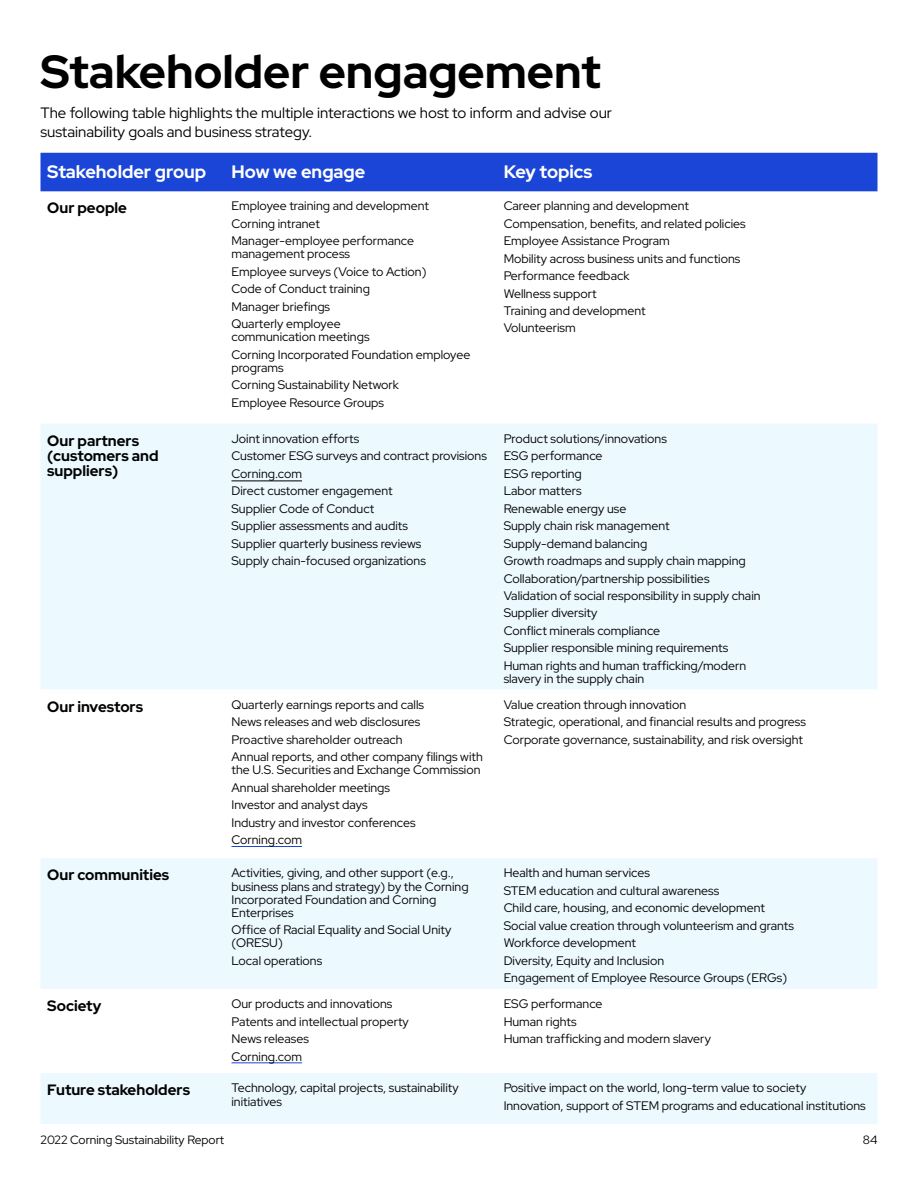
<style>
.page{position:relative;width:918px;height:1188px;background:#fff}
.page>*{position:absolute;margin:0;border:0;box-sizing:border-box;transform-origin:0 0}
.TOC_base{font:700 46.5px "Red Hat Display";color:#000}
.Index_Body{font:700 18px "Red Hat Display";color:#fff}
.Table_Body_Text{font:700 18px "Red Hat Display";color:#fff}
.Body_text_10_13{font:15px/19.5px "Red Hat Display";color:#000}
.Index_Body-2{font:700 15px/15px "Red Hat Display";color:#000}
.Index_Body-3{font:12.3px/13.2px "Red Hat Display";color:#000}
.t1{font:12px "Red Hat Display";color:#000}
</style>
<div class="page">
<div style="left:40px;top:153px;width:838px;height:38px;background:#1a45d7"></div>
<div style="left:41px;top:424px;width:836px;height:700px;background:#ecf9ff"></div>
<svg style="left:41px;top:690px;width:836px;height:383px"></svg>
<hr style="left:232px;top:481px;width:70px;height:1px;background:#000">
<hr style="left:232px;top:846px;width:70px;height:1px;background:#1a45d7">
<hr style="left:232px;top:1063px;width:70px;height:1px;background:#1a45d7">
<p class="TOC_base" style="left:40px;top:41px;width:562px">Stakeholder engagement</p>
<p class="Body_text_10_13" style="left:40px;top:102px;width:573px">The following table highlights the multiple interactions we host to inform and advise our sustainability goals and business strategy.</p>
<p class="Index_Body" style="left:47px;top:160px;width:161px">Stakeholder group</p>
<p class="Table_Body_Text" style="left:232px;top:160px;width:135px">How we engage</p>
<p class="Index_Body" style="left:504px;top:160px;width:90px">Key topics</p>
<p class="Index_Body-2" style="left:47px;top:200px;width:81px">Our people</p>
<p class="Index_Body-3" style="left:232px;top:199px;width:199px">Employee training and development</p>
<p class="Index_Body-3" style="left:232px;top:217px;width:90px">Corning intranet</p>
<p class="Index_Body-3" style="left:232px;top:234px;width:184px">Manager-employee performance management process</p>
<p class="Index_Body-3" style="left:232px;top:265px;width:197px">Employee surveys (Voice to Action)</p>
<p class="Index_Body-3" style="left:232px;top:282px;width:140px">Code of Conduct training</p>
<p class="Index_Body-3" style="left:232px;top:299px;width:100px">Manager briefings</p>
<p class="Index_Body-3" style="left:232px;top:317px;width:140px">Quarterly employee communication meetings</p>
<p class="Index_Body-3" style="left:232px;top:347px;width:240px">Corning Incorporated Foundation employee programs</p>
<p class="Index_Body-3" style="left:232px;top:378px;width:169px">Corning Sustainability Network</p>
<p class="Index_Body-3" style="left:232px;top:395px;width:154px">Employee Resource Groups</p>
<p class="Index_Body-3" style="left:504px;top:199px;width:187px">Career planning and development</p>
<p class="Index_Body-3" style="left:504px;top:217px;width:244px">Compensation, benefits, and related policies</p>
<p class="Index_Body-3" style="left:504px;top:234px;width:168px">Employee Assistance Program</p>
<p class="Index_Body-3" style="left:504px;top:251px;width:238px">Mobility across business units and functions</p>
<p class="Index_Body-3" style="left:504px;top:269px;width:127px">Performance feedback</p>
<p class="Index_Body-3" style="left:504px;top:286px;width:94px">Wellness support</p>
<p class="Index_Body-3" style="left:504px;top:304px;width:144px">Training and development</p>
<p class="Index_Body-3" style="left:504px;top:321px;width:74px">Volunteerism</p>
<p class="Index_Body-2" style="left:47px;top:433px;width:113px">Our partners (customers and suppliers)</p>
<p class="Index_Body-3" style="left:232px;top:432px;width:129px">Joint innovation efforts</p>
<p class="Index_Body-3" style="left:232px;top:449px;width:257px">Customer ESG surveys and contract provisions</p>
<p class="Index_Body-3" style="left:232px;top:467px;width:72px">Corning.com</p>
<p class="Index_Body-3" style="left:232px;top:484px;width:163px">Direct customer engagement</p>
<p class="Index_Body-3" style="left:232px;top:502px;width:144px">Supplier Code of Conduct</p>
<p class="Index_Body-3" style="left:232px;top:519px;width:178px">Supplier assessments and audits</p>
<p class="Index_Body-3" style="left:232px;top:536px;width:191px">Supplier quarterly business reviews</p>
<p class="Index_Body-3" style="left:232px;top:554px;width:196px">Supply chain-focused organizations</p>
<p class="Index_Body-2" style="left:47px;top:699px;width:97px">Our investors</p>
<p class="Index_Body-3" style="left:232px;top:698px;width:194px">Quarterly earnings reports and calls</p>
<p class="Index_Body-3" style="left:232px;top:715px;width:190px">News releases and web disclosures</p>
<p class="Index_Body-3" style="left:232px;top:733px;width:173px">Proactive shareholder outreach</p>
<p class="Index_Body-3" style="left:232px;top:750px;width:253px">Annual reports, and other company filings with the U.S. Securities and Exchange Commission</p>
<p class="Index_Body-3" style="left:232px;top:781px;width:160px">Annual shareholder meetings</p>
<p class="Index_Body-3" style="left:232px;top:798px;width:138px">Investor and analyst days</p>
<p class="Index_Body-3" style="left:232px;top:816px;width:186px">Industry and investor conferences</p>
<p class="Index_Body-3" style="left:232px;top:833px;width:72px">Corning.com</p>
<p class="Index_Body-2" style="left:47px;top:867px;width:123px">Our communities</p>
<p class="Index_Body-3" style="left:232px;top:866px;width:239px">Activities, giving, and other support (e.g., business plans and strategy) by the Corning Incorporated Foundation and Corning Enterprises</p>
<p class="Index_Body-3" style="left:232px;top:923px;width:222px">Office of Racial Equality and Social Unity (ORESU)</p>
<p class="Index_Body-3" style="left:232px;top:954px;width:92px">Local operations</p>
<p class="Index_Body-2" style="left:47px;top:998px;width:56px">Society</p>
<p class="Index_Body-3" style="left:232px;top:997px;width:162px">Our products and innovations</p>
<p class="Index_Body-3" style="left:232px;top:1015px;width:179px">Patents and intellectual property</p>
<p class="Index_Body-3" style="left:232px;top:1032px;width:79px">News releases</p>
<p class="Index_Body-3" style="left:232px;top:1049px;width:72px">Corning.com</p>
<p class="Index_Body-3" style="left:504px;top:432px;width:165px">Product solutions/innovations</p>
<p class="Index_Body-3" style="left:504px;top:449px;width:100px">ESG performance</p>
<p class="Index_Body-3" style="left:504px;top:467px;width:80px">ESG reporting</p>
<p class="Index_Body-3" style="left:504px;top:484px;width:80px">Labor matters</p>
<p class="Index_Body-3" style="left:504px;top:502px;width:124px">Renewable energy use</p>
<p class="Index_Body-3" style="left:504px;top:519px;width:167px">Supply chain risk management</p>
<p class="Index_Body-3" style="left:504px;top:536px;width:145px">Supply-demand balancing</p>
<p class="Index_Body-3" style="left:504px;top:554px;width:244px">Growth roadmaps and supply chain mapping</p>
<p class="Index_Body-3" style="left:504px;top:571px;width:207px">Collaboration/partnership possibilities</p>
<p class="Index_Body-3" style="left:504px;top:589px;width:258px">Validation of social responsibility in supply chain</p>
<p class="Index_Body-3" style="left:504px;top:606px;width:95px">Supplier diversity</p>
<p class="Index_Body-3" style="left:504px;top:624px;width:158px">Conflict minerals compliance</p>
<p class="Index_Body-3" style="left:504px;top:641px;width:226px">Supplier responsible mining requirements</p>
<p class="Index_Body-3" style="left:504px;top:659px;width:244px">Human rights and human trafficking/modern slavery in the supply chain</p>
<p class="Index_Body-3" style="left:504px;top:698px;width:184px">Value creation through innovation</p>
<p class="Index_Body-3" style="left:504px;top:715px;width:304px">Strategic, operational, and financial results and progress</p>
<p class="Index_Body-3" style="left:504px;top:733px;width:301px">Corporate governance, sustainability, and risk oversight</p>
<p class="Index_Body-3" style="left:504px;top:866px;width:148px">Health and human services</p>
<p class="Index_Body-3" style="left:504px;top:884px;width:217px">STEM education and cultural awareness</p>
<p class="Index_Body-3" style="left:504px;top:901px;width:263px">Child care, housing, and economic development</p>
<p class="Index_Body-3" style="left:504px;top:919px;width:292px">Social value creation through volunteerism and grants</p>
<p class="Index_Body-3" style="left:504px;top:936px;width:134px">Workforce development</p>
<p class="Index_Body-3" style="left:504px;top:954px;width:162px">Diversity, Equity and Inclusion</p>
<p class="Index_Body-3" style="left:504px;top:971px;width:285px">Engagement of Employee Resource Groups (ERGs)</p>
<p class="Index_Body-3" style="left:504px;top:997px;width:100px">ESG performance</p>
<p class="Index_Body-3" style="left:504px;top:1015px;width:74px">Human rights</p>
<p class="Index_Body-3" style="left:504px;top:1032px;width:209px">Human trafficking and modern slavery</p>
<p class="Index_Body-2" style="left:47px;top:1082px;width:144px">Future stakeholders</p>
<p class="Index_Body-3" style="left:232px;top:1081px;width:229px">Technology, capital projects, sustainability initiatives</p>
<p class="Index_Body-3" style="left:504px;top:1081px;width:304px">Positive impact on the world, long-term value to society</p>
<p class="Index_Body-3" style="left:504px;top:1099px;width:364px">Innovation, support of STEM programs and educational institutions</p>
<p class="t1" style="left:40px;top:1132px;width:185px">2022 Corning Sustainability Report</p>
<p class="t1" style="left:863px;top:1132px;width:16px">84</p>
</div>
